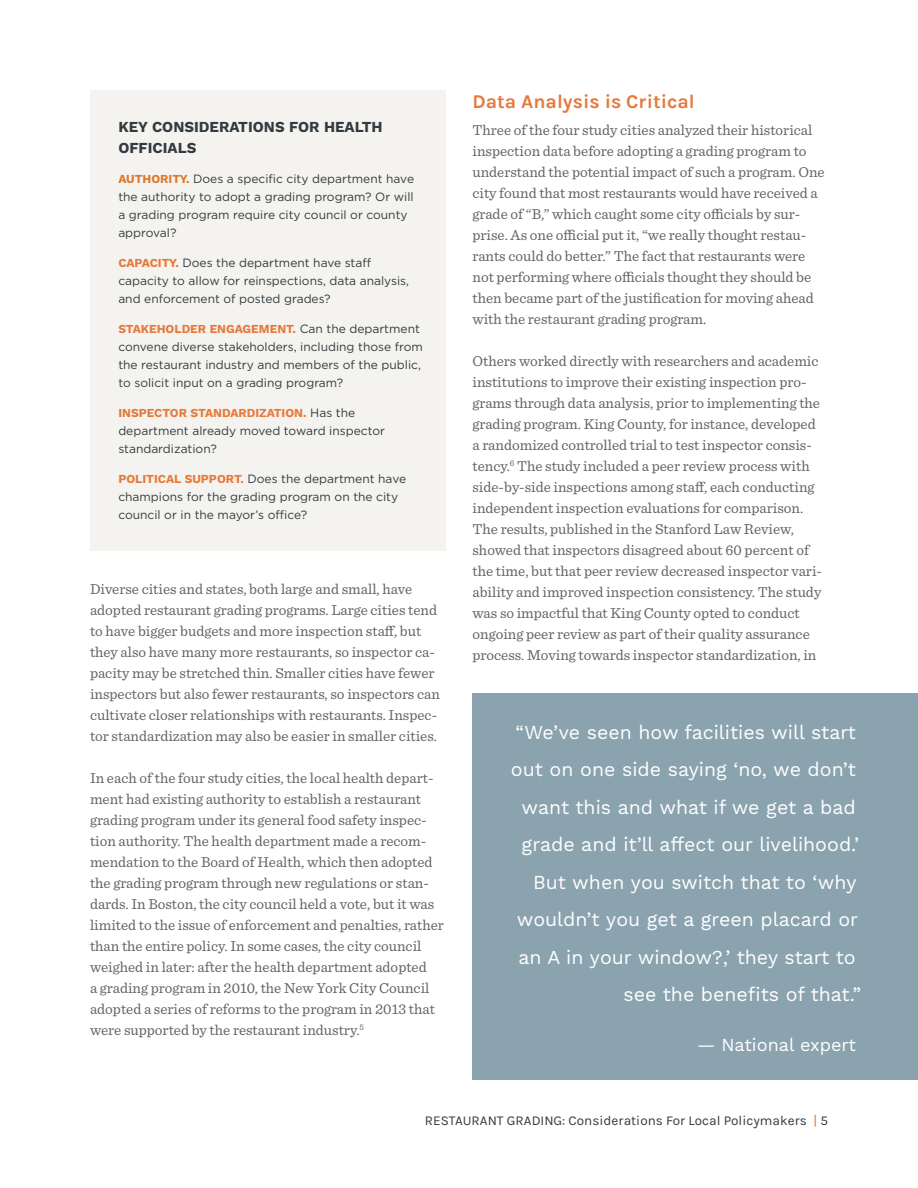
<style>
.page{position:relative;width:918px;height:1188px;background:#fff}
.page>*{position:absolute;margin:0;border:0;box-sizing:border-box;transform-origin:0 0}
.t1{font:19.5px/37.5px "Work Sans";color:#fff;text-align:right}
.Subhead_2{font:700 19.5px "Karla";color:#e7793c}
.t2{font:18px "Work Sans";color:#fff}
.text{font:15px/21px "Sentinel";color:#636366}
.TEXT{font:700 15px/21px "Work Sans";color:#343b40}
.t3{font:13.5px "Karla";color:#343b40}
.TEXT-2{font:12px/18px "Gotham";color:#343b40}
.s1{font-family:"Work Sans";font-weight:700;color:#dc7930}
.s2{font-family:"Work Sans";font-weight:700;color:#e7793c}
.s3{color:#dc7930}
</style>
<div class="page">
<div style="left:90px;top:90px;width:356px;height:461px;background:#f4f3ef"></div>
<div style="left:472px;top:694px;width:446px;height:386px;background:#8aa3af"></div>
<p class="TEXT" style="left:118px;top:117px;width:266px">KEY CONSIDERATIONS FOR HEALTH<br>OFFICIALS</p>
<p class="TEXT-2" style="left:118px;top:169px;width:297px"><span class="s1">AUTHORITY.</span> Does a specific city department have the authority to adopt a grading program? Or will a grading program require city council or county approval?</p>
<p class="TEXT-2" style="left:118px;top:253px;width:292px"><span class="s2">CAPACITY.</span> Does the department have staff capacity to allow for reinspections, data analysis, and enforcement of posted grades?</p>
<p class="TEXT-2" style="left:118px;top:319px;width:306px"><span class="s2">STAKEHOLDER ENGAGEMENT.</span> Can the department convene diverse stakeholders, including those from the restaurant industry and members of the public, to solicit input on a grading program?</p>
<p class="TEXT-2" style="left:118px;top:403px;width:268px"><span class="s2">INSPECTOR STANDARDIZATION.</span> Has the department already moved toward inspector standardization?</p>
<p class="TEXT-2" style="left:118px;top:469px;width:289px"><span class="s2">POLITICAL SUPPORT.</span> Does the department have champions for the grading program on the city council or in the mayor’s office?</p>
<p class="text" style="left:90px;top:578px;width:351px">Diverse cities and states, both large and small, have adopted restaurant grading programs. Large cities tend to have bigger budgets and more inspection staff, but they also have many more restaurants, so inspector ca&shy;pacity may be stretched thin. Smaller cities have fewer inspectors but also fewer restaurants, so inspectors can cultivate closer relationships with restaurants. Inspec&shy;tor standardization may also be easier in smaller cities.</p>
<p class="text" style="left:90px;top:767px;width:355px">In each of the four study cities, the local health depart&shy;ment had existing authority to establish a restaurant grading program under its general food safety inspec&shy;tion authority. The health department made a recom&shy;mendation to the Board of Health, which then adopted the grading program through new regulations or stan&shy;dards. In Boston, the city council held a vote, but it was limited to the issue of enforcement and penalties, rather than the entire policy. In some cases, the city council weighed in later: after the health department adopted<br>a grading program in 2010, the New York City Council adopted a series of reforms to the program in 2013 that were supported by the restaurant industry.<sup>5</sup></p>
<p class="Subhead_2" style="left:472px;top:90px;width:224px">Data Analysis is Critical</p>
<p class="text" style="left:472px;top:118px;width:354px">Three of the four study cities analyzed their historical inspection data before adopting a grading program to understand the potential impact of such a program. One city found that most restaurants would have received a grade of “B,” which caught some city officials by sur&shy;prise. As one official put it, “we really thought restau&shy;rants could do better.” The fact that restaurants were not performing where officials thought they should be then became part of the justification for moving ahead with the restaurant grading program.</p>
<p class="text" style="left:472px;top:349px;width:351px">Others worked directly with researchers and academic institutions to improve their existing inspection pro&shy;grams through data analysis, prior to implementing the grading program. King County, for instance, developed a randomized controlled trial to test inspector consis&shy;tency.<sup>6</sup> The study included a peer review process with side-by-side inspections among staff, each conducting independent inspection evaluations for comparison.<br>The results, published in the Stanford Law Review, showed that inspectors disagreed about 60 percent of the time, but that peer review decreased inspector vari&shy;ability and improved inspection consistency. The study was so impactful that King County opted to conduct ongoing peer review as part of their quality assurance process. Moving towards inspector standardization, in</p>
<p class="t1" style="left:511px;top:714px;width:352px">“We’ve seen how facilities will start out on one side saying ‘no, we don’t want this and what if we get a bad grade and it’ll affect our livelihood.’ But when you switch that to ‘why wouldn’t you get a green placard or an A in your window?,’ they start to see the benefits of that.”</p>
<p class="t2" style="left:697px;top:1034px;width:160px">— National expert</p>
<p class="t3" style="left:425px;top:1114px;width:405px">RESTAURANT GRADING: Considerations For Local Policymakers <span class="s3">|</span> 5</p>
</div>
